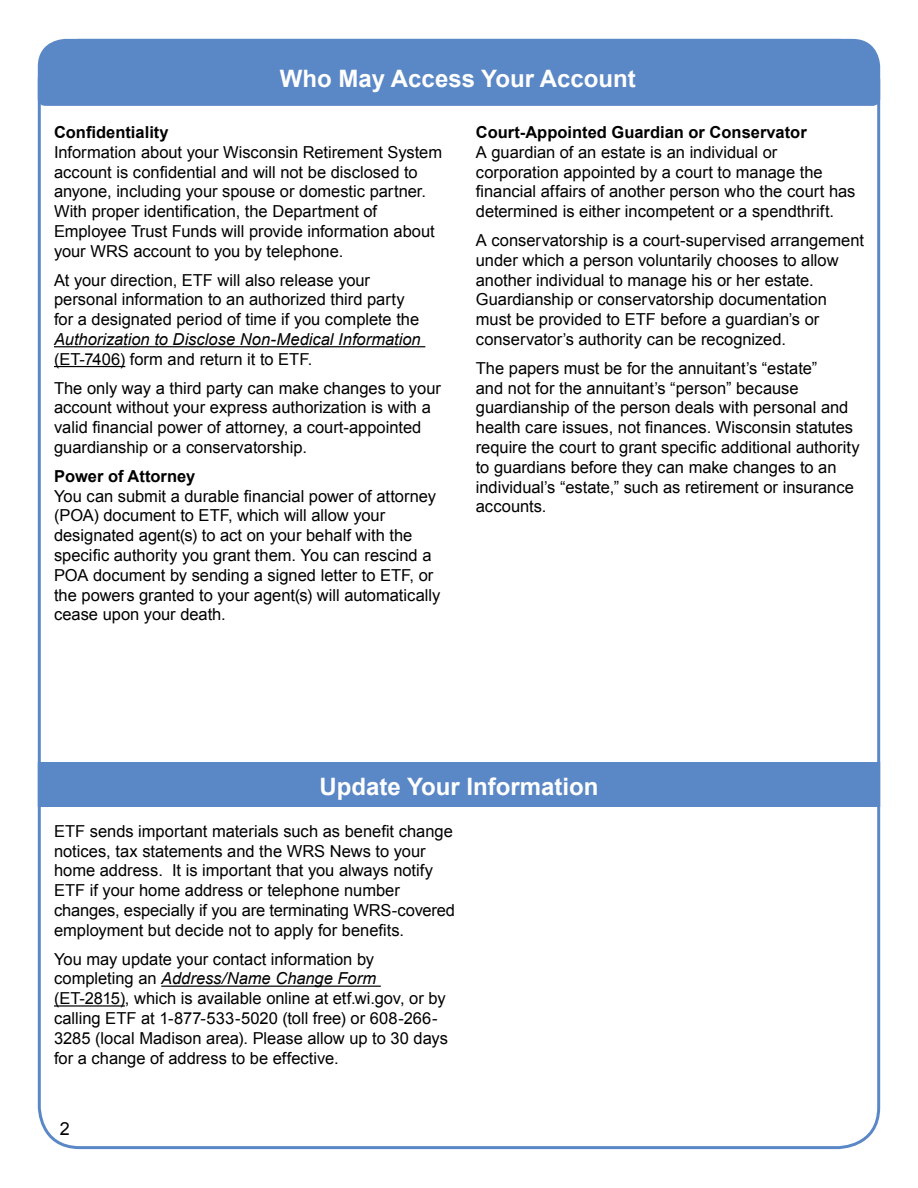
<style>
.page{position:relative;width:918px;height:1188px;background:#fff}
.page>*{position:absolute;margin:0;border:0;box-sizing:border-box;transform-origin:0 0}
.Headline{font:700 24px "Arial";color:#fff}
.t1{font:18px "Arial";color:#000}
.Text{font:16.5px/19.8px "Arial";color:#000}
.Head2{font:700 16.5px "Arial";color:#000}
.s1{font-style:italic}
.s2{font-weight:700}
</style>
<div class="page">
<svg style="left:37px;top:38px;width:844px;height:69px;background:#6690ca"></svg>
<div style="left:110px;top:54px;width:696px;height:45px;background:#5a87c6"></div>
<hr style="left:54px;top:346px;width:371px;height:1px;background:#000">
<hr style="left:54px;top:366px;width:71px;height:1px;background:#000">
<hr style="left:161px;top:986px;width:220px;height:1px;background:#000">
<hr style="left:54px;top:1005px;width:71px;height:2px;background:#000">
<div style="left:38px;top:762px;width:842px;height:45px;background:#5a87c6"></div>
<p class="Headline" style="left:280px;top:62px;width:358px">Who May Access Your Account</p>
<p class="Head2" style="left:54px;top:121px;width:116px">Confidentiality</p>
<p class="Text" style="left:54px;top:142px;width:390px">Information about your Wisconsin Retirement System account is confidential and will not be disclosed to anyone, including your spouse or domestic partner.<br>With proper identification, the Department of Employee Trust Funds will provide information about your WRS account to you by telephone.</p>
<p class="Text" style="left:54px;top:270px;width:368px">At your direction, ETF will also release your personal information to an authorized third party for a designated period of time if you complete the <span class="s1">Authorization to Disclose Non-Medical Information </span>(ET-7406) form and return it to ETF.</p>
<p class="Text" style="left:54px;top:378px;width:389px">The only way a third party can make changes to your account without your express authorization is with a valid financial power of attorney, a court-appointed guardianship or a conservatorship.</p>
<p class="Text" style="left:54px;top:466px;width:388px"><span class="s2">Power of Attorney<br></span>You can submit a durable financial power of attorney (POA) document to ETF, which will allow your designated agent(s) to act on your behalf with the specific authority you grant them. You can rescind a POA document by sending a signed letter to ETF, or the powers granted to your agent(s) will automatically cease upon your death.</p>
<p class="Head2" style="left:476px;top:121px;width:332px">Court-Appointed Guardian or Conservator</p>
<p class="Text" style="left:476px;top:142px;width:381px">A guardian of an estate is an individual or corporation appointed by a court to manage the financial affairs of another person who the court has determined is either incompetent or a spendthrift.</p>
<p class="Text" style="left:476px;top:230px;width:390px">A conservatorship is a court-supervised arrangement under which a person voluntarily chooses to allow another individual to manage his or her estate.<br>Guardianship or conservatorship documentation must be provided to ETF before a guardian’s or conservator’s authority can be recognized.</p>
<p class="Text" style="left:476px;top:358px;width:385px">The papers must be for the annuitant’s “estate”<br>and not for the annuitant’s “person” because guardianship of the person deals with personal and health care issues, not finances. Wisconsin statutes require the court to grant specific additional authority to guardians before they can make changes to an individual’s “estate,” such as retirement or insurance accounts.</p>
<p class="Headline" style="left:319px;top:770px;width:281px">Update Your Information</p>
<p class="Text" style="left:54px;top:821px;width:402px">ETF sends important materials such as benefit change notices, tax statements and the WRS News to your home address. It is important that you always notify ETF if your home address or telephone number changes, especially if you are terminating WRS-covered employment but decide not to apply for benefits.</p>
<p class="Text" style="left:54px;top:949px;width:395px">You may update your contact information by completing an <span class="s1">Address/Name Change Form </span>(ET-2815), which is available online at etf.wi.gov, or by calling ETF at 1-877-533-5020 (toll free) or 608-266- 3285 (local Madison area). Please allow up to 30 days for a change of address to be effective.</p>
<p class="t1" style="left:60px;top:1116px;width:12px">2</p>
</div>
